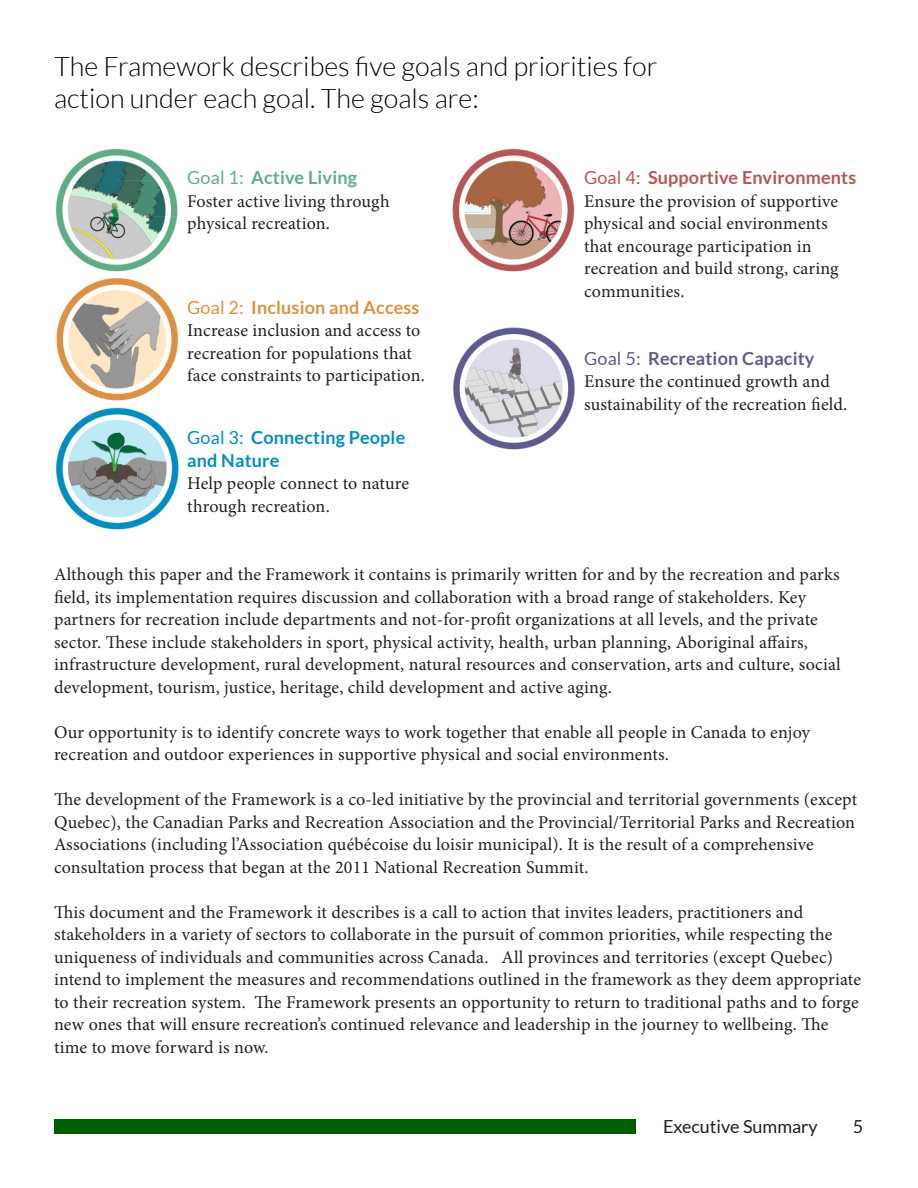
<style>
.page{position:relative;width:918px;height:1188px;background:#fff}
.page>*{position:absolute;margin:0;border:0;box-sizing:border-box;transform-origin:0 0}
.Chapter_first_paragr{font:300 27px/32.4px "Lato";color:#000}
.t1{font:18px/22.5px "Minion Pro";letter-spacing:.01em;color:#231f20}
.t2{font:700 18px/22.5px "Lato";letter-spacing:.01em;color:#008ec0}
.t3{font:700 18px "Lato";letter-spacing:.01em;color:#b65658}
.t4{font:700 18px "Lato";letter-spacing:.01em;color:#db9245}
.t5{font:700 18px "Lato";letter-spacing:.01em;color:#5e5b90}
.t6{font:700 18px "Lato";letter-spacing:.01em;color:#60ac88}
.t7{font:18px "Lato";color:#231f20}
.s1{font-weight:400}
</style>
<div class="page">
<div style="left:54px;top:1119px;width:581px;height:14px;background:#005d00"></div>
<img style="left:453px;top:327px;width:122px;height:123px">
<img style="left:55px;top:148px;width:123px;height:124px">
<img style="left:56px;top:277px;width:123px;height:124px">
<img style="left:56px;top:407px;width:123px;height:123px">
<img style="left:452px;top:148px;width:123px;height:124px">
<p class="Chapter_first_paragr" style="left:54px;top:50px;width:605px">The Framework describes five goals and priorities for action under each goal. The goals are:</p>
<p class="t6" style="left:187px;top:168px;width:171px"><span class="s1">Goal 1:</span> Active Living</p>
<p class="t1" style="left:187px;top:190px;width:204px">Foster active living through physical recreation.</p>
<p class="t4" style="left:187px;top:297px;width:234px"><span class="s1">Goal 2:</span> Inclusion and Access</p>
<p class="t1" style="left:187px;top:319px;width:239px">Increase inclusion and access to recreation for populations that face constraints to participation.</p>
<p class="t2" style="left:187px;top:426px;width:220px"><span class="s1">Goal 3:</span> Connecting People and Nature</p>
<p class="t1" style="left:187px;top:473px;width:223px">Help people connect to nature through recreation.</p>
<p class="t3" style="left:584px;top:168px;width:274px"><span class="s1">Goal 4:</span> Supportive Environments</p>
<p class="t1" style="left:584px;top:190px;width:256px">Ensure the provision of supportive physical and social environments that encourage participation in recreation and build strong, caring communities.</p>
<p class="t5" style="left:584px;top:348px;width:232px"><span class="s1">Goal 5:</span> Recreation Capacity</p>
<p class="t1" style="left:584px;top:370px;width:265px">Ensure the continued growth and sustainability of the recreation field.</p>
<p class="t1" style="left:54px;top:563px;width:788px">Although this paper and the Framework it contains is primarily written for and by the recreation and parks field, its implementation requires discussion and collaboration with a broad range of stakeholders. Key partners for recreation include departments and not-for-profit organizations at all levels, and the private sector. These include stakeholders in sport, physical activity, health, urban planning, Aboriginal affairs, infrastructure development, rural development, natural resources and conservation, arts and culture, social development, tourism, justice, heritage, child development and active aging.</p>
<p class="t1" style="left:54px;top:721px;width:758px">Our opportunity is to identify concrete ways to work together that enable all people in Canada to enjoy recreation and outdoor experiences in supportive physical and social environments.</p>
<p class="t1" style="left:54px;top:788px;width:805px">The development of the Framework is a co-led initiative by the provincial and territorial governments (except Quebec), the Canadian Parks and Recreation Association and the Provincial/Territorial Parks and Recreation Associations (including l’Association québécoise du loisir municipal). It is the result of a comprehensive consultation process that began at the 2011 National Recreation Summit.</p>
<p class="t1" style="left:54px;top:901px;width:809px">This document and the Framework it describes is a call to action that invites leaders, practitioners and stakeholders in a variety of sectors to collaborate in the pursuit of common priorities, while respecting the uniqueness of individuals and communities across Canada. All provinces and territories (except Quebec) intend to implement the measures and recommendations outlined in the framework as they deem appropriate to their recreation system. The Framework presents an opportunity to return to traditional paths and to forge new ones that will ensure recreation’s continued relevance and leadership in the journey to wellbeing. The time to move forward is now.</p>
<p class="t7" style="left:663px;top:1116px;width:156px">Executive Summary</p>
<p class="t7" style="left:853px;top:1117px;width:12px">5</p>
</div>
